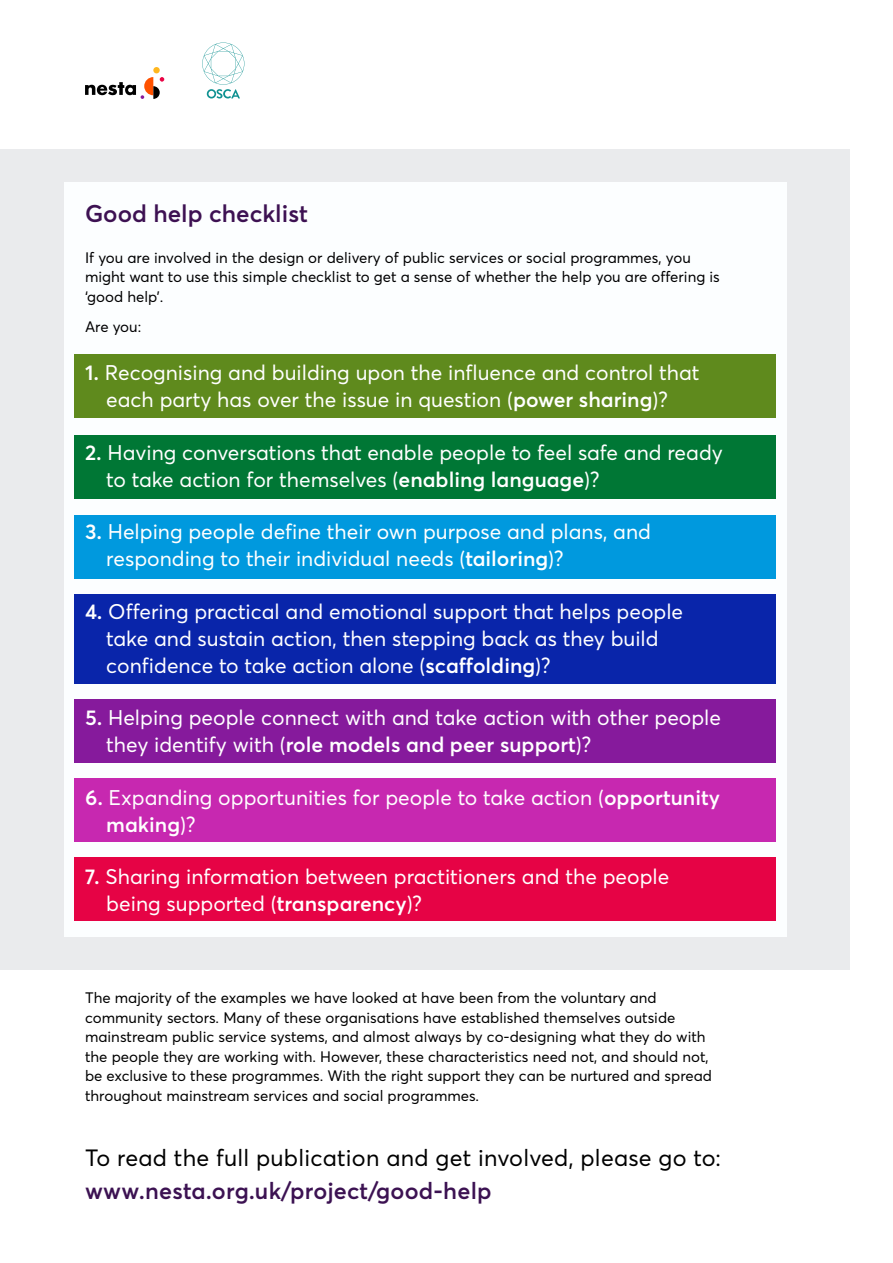
<style>
.page{position:relative;width:893px;height:1263px;background:#fff}
.page>*{position:absolute;margin:0;border:0;box-sizing:border-box;transform-origin:0 0}
.t1{font:600 24px "Averta";color:#3d1152}
.t2{font:23.25px "Averta";letter-spacing:.01em;color:#000}
.t3{font:600 23.25px "Averta";letter-spacing:.01em;color:#3c1252}
.t4{font:21px/27px "Averta";color:#fff}
.t5{font:15px/19.5px "Averta";color:#000}
.s1{font-weight:600}
</style>
<div class="page">
<div style="left:153px;top:67px;width:7px;height:6px;background:#ffb71e;border-radius:50%"></div>
<svg style="left:85px;top:77px;width:79px;height:22px"></svg>
<svg style="left:202px;top:43px;width:42px;height:55px"></svg>
<div style="left:0;top:149px;width:850px;height:820px;background:#eaebed"></div>
<div style="left:64px;top:182px;width:723px;height:755px;background:#fcfeff"></div>
<div style="left:74px;top:354px;width:702px;height:64px;background:#618b1d"></div>
<div style="left:74px;top:594px;width:702px;height:90px;background:#0a26aa"></div>
<div style="left:74px;top:435px;width:702px;height:63px;background:#007835"></div>
<div style="left:74px;top:699px;width:702px;height:64px;background:#881b9c"></div>
<div style="left:74px;top:515px;width:702px;height:64px;background:#009ade"></div>
<div style="left:74px;top:778px;width:702px;height:64px;background:#ca29b0"></div>
<div style="left:74px;top:857px;width:702px;height:64px;background:#e90445"></div>
<p class="t1" style="left:85px;top:198px;width:224px">Good help checklist</p>
<p class="t5" style="left:85px;top:248px;width:636px">If you are involved in the design or delivery of public services or social programmes, you might want to use this simple checklist to get a sense of whether the help you are offering is ‘good help’.</p>
<p class="t5" style="left:85px;top:317px;width:58px">Are you:</p>
<p class="t4" style="left:85px;top:359px;width:616px;text-align:center"><span class="s1">1.</span> Recognising and building upon the influence and control that each party has over the issue in question (<span class="s1">power sharing</span>)?</p>
<p class="t4" style="left:106px;top:439px;width:618px;text-indent:-21px"><span class="s1">2.</span> Having conversations that enable people to feel safe and ready to take action for themselves (<span class="s1">enabling language</span>)?</p>
<p class="t4" style="left:106px;top:518px;width:546px;text-indent:-21px"><span class="s1">3.</span> Helping people define their own purpose and plans, and responding to their individual needs (<span class="s1">tailoring</span>)?</p>
<p class="t4" style="left:106px;top:598px;width:578px;text-indent:-21px"><span class="s1">4.</span> Offering practical and emotional support that helps people take and sustain action, then stepping back as they build confidence to take action alone (<span class="s1">scaffolding</span>)?</p>
<p class="t4" style="left:106px;top:704px;width:616px;text-indent:-21px"><span class="s1">5.</span> Helping people connect with and take action with other people they identify with (<span class="s1">role models and peer support</span>)?</p>
<p class="t4" style="left:106px;top:784px;width:615px;text-indent:-21px"><span class="s1">6.</span> Expanding opportunities for people to take action (<span class="s1">opportunity making</span>)?</p>
<p class="t4" style="left:106px;top:863px;width:565px;text-indent:-21px"><span class="s1">7.</span> Sharing information between practitioners and the people being supported (<span class="s1">transparency</span>)?</p>
<p class="t5" style="left:85px;top:988px;width:628px">The majority of the examples we have looked at have been from the voluntary and community sectors. Many of these organisations have established themselves outside mainstream public service systems, and almost always by co-designing what they do with the people they are working with. However, these characteristics need not, and should not, be exclusive to these programmes. With the right support they can be nurtured and spread throughout mainstream services and social programmes.</p>
<p class="t2" style="left:85px;top:1143px;width:637px">To read the full publication and get involved, please go to:</p>
<p class="t3" style="left:85px;top:1176px;width:408px">www.nesta.org.uk/project/good-help</p>
</div>
